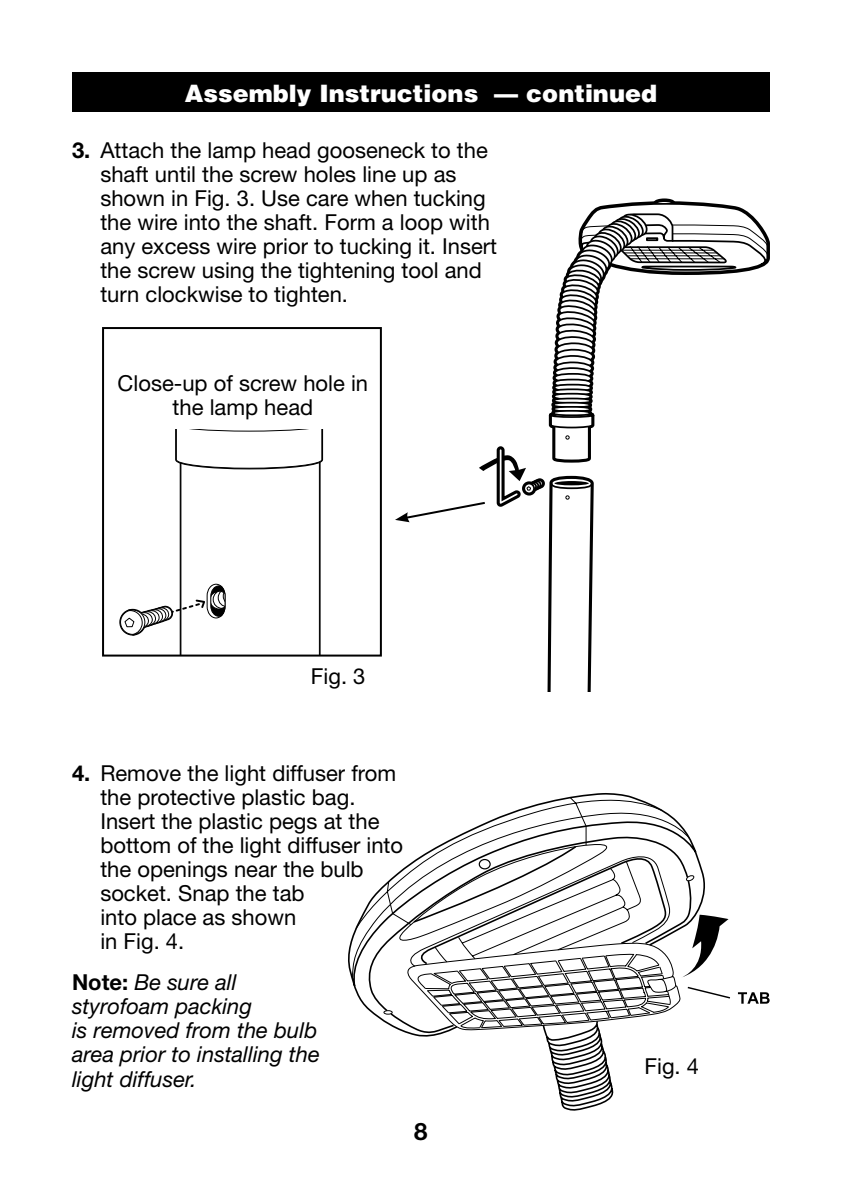
<style>
.page{position:relative;width:842px;height:1191px;background:#fff}
.page>*{position:absolute;margin:0;border:0;box-sizing:border-box;transform-origin:0 0}
.t1{font:900 24px "Helvetica";color:#fff}
.t2{font:700 24px "Helvetica Neue LT Std";color:#000}
.t3{font:22px/24px "Helvetica Neue LT Std";color:#000}
.t4{font:italic 22px/24px "Helvetica Neue LT Std";color:#000}
.s1{font-weight:700}
.s2{font-weight:700;font-style:normal}
</style>
<div class="page">
<svg style="left:524px;top:793px;width:135px;height:15px"></svg>
<svg style="left:352px;top:808px;width:338px;height:220px"></svg>
<svg style="left:738px;top:992px;width:32px;height:11px"></svg>
<svg style="left:394px;top:842px;width:336px;height:268px"></svg>
<div style="left:554px;top:347px;width:41px;height:18px;border:4px solid #000;border-radius:50%"></div>
<div style="left:553px;top:353px;width:41px;height:18px;border:4px solid #000;border-radius:50%"></div>
<div style="left:553px;top:360px;width:41px;height:16px;border:4px solid #000;border-radius:50%"></div>
<div style="left:553px;top:366px;width:41px;height:14px;border:4px solid #000;border-radius:50%"></div>
<div style="left:552px;top:372px;width:41px;height:13px;border:4px solid #000;border-radius:50%"></div>
<div style="left:552px;top:377px;width:41px;height:12px;border:4px solid #000;border-radius:50%"></div>
<div style="left:552px;top:382px;width:41px;height:12px;border:4px solid #000;border-radius:50%"></div>
<div style="left:552px;top:387px;width:41px;height:10px;border:4px solid #000;border-radius:50%"></div>
<div style="left:552px;top:391px;width:41px;height:10px;border:4px solid #000;border-radius:50%"></div>
<div style="left:552px;top:396px;width:41px;height:9px;border:4px solid #000;border-radius:50%"></div>
<div style="left:551px;top:400px;width:41px;height:9px;border:4px solid #000;border-radius:50%"></div>
<div style="left:551px;top:405px;width:41px;height:8px;border:4px solid #000;border-radius:50%"></div>
<div style="left:653px;top:198px;width:23px;height:11px;border:5px solid #000;border-radius:50%"></div>
<svg style="left:556px;top:349px;width:37px;height:14px"></svg>
<div style="left:555px;top:348px;width:39px;height:16px;border:2px solid #000;border-radius:50%"></div>
<div style="left:556px;top:356px;width:36px;height:13px;background:#fff;border-radius:50%"></div>
<div style="left:555px;top:355px;width:38px;height:14px;border:2px solid #000;border-radius:50%"></div>
<svg style="left:555px;top:362px;width:37px;height:12px"></svg>
<div style="left:554px;top:361px;width:39px;height:14px;border:2px solid #000;border-radius:50%"></div>
<svg style="left:555px;top:368px;width:37px;height:10px"></svg>
<div style="left:554px;top:367px;width:38px;height:12px;border:2px solid #000;border-radius:50%"></div>
<svg style="left:555px;top:374px;width:36px;height:9px"></svg>
<div style="left:554px;top:373px;width:38px;height:11px;border:2px solid #000;border-radius:50%"></div>
<svg style="left:555px;top:379px;width:36px;height:8px"></svg>
<div style="left:554px;top:379px;width:38px;height:9px;border:2px solid #000;border-radius:50%"></div>
<svg style="left:554px;top:384px;width:37px;height:7px"></svg>
<div style="left:553px;top:384px;width:39px;height:8px;border:2px solid #000;border-radius:50%"></div>
<svg style="left:554px;top:389px;width:37px;height:6px"></svg>
<div style="left:553px;top:388px;width:39px;height:8px;border:2px solid #000;border-radius:50%"></div>
<div style="left:554px;top:394px;width:37px;height:5px;background:#fff;border-radius:50%"></div>
<div style="left:553px;top:393px;width:38px;height:7px;border:2px solid #000;border-radius:50%"></div>
<div style="left:554px;top:398px;width:37px;height:5px;background:#fff;border-radius:50%"></div>
<div style="left:553px;top:397px;width:38px;height:7px;border:2px solid #000;border-radius:50%"></div>
<div style="left:552px;top:402px;width:39px;height:6px;border:2px solid #000;border-radius:50%"></div>
<div style="left:553px;top:406px;width:38px;height:6px;border:2px solid #000;border-radius:50%"></div>
<svg style="left:554px;top:199px;width:216px;height:155px"></svg>
<div style="left:72px;top:72px;width:698px;height:40px;background:#000"></div>
<div style="left:119px;top:608px;width:27px;height:28px;border:2px solid #000;border-radius:50%"></div>
<div style="left:120px;top:609px;width:26px;height:26px;border:1px solid #000;border-radius:50%"></div>
<svg style="left:122px;top:429px;width:201px;height:224px"></svg>
<div style="left:102px;top:327px;width:280px;height:329px;border:2px solid #000"></div>
<svg style="left:395px;top:409px;width:200px;height:283px"></svg>
<p class="t1" style="left:185px;top:77px;width:474px">Assembly Instructions — continued</p>
<p class="t3" style="left:100px;top:137px;width:398px;text-indent:-28px"><span class="s1">3.</span> Attach the lamp head gooseneck to the shaft until the screw holes line up as shown in Fig. 3. Use care when tucking the wire into the shaft. Form a loop with any excess wire prior to tucking it. Insert the screw using the tightening tool and turn clockwise to tighten.</p>
<p class="t3" style="left:118px;top:371px;width:252px;text-align:center">Close-up of screw hole in the lamp head</p>
<p class="t3" style="left:311px;top:663px;width:56px">Fig. 3</p>
<p class="t3" style="left:100px;top:761px;width:304px;text-indent:-28px"><span class="s1">4.</span> Remove the light diffuser from the protective plastic bag.<br>Insert the plastic pegs at the bottom of the light diffuser into the openings near the bulb socket. Snap the tab<br>into place as shown<br>in Fig. 4.</p>
<p class="t4" style="left:72px;top:970px;width:249px"><span class="s2">Note:</span> Be sure all styrofoam packing<br>is removed from the bulb area prior to installing the light diffuser.</p>
<p class="t2" style="left:414px;top:1116px;width:15px">8</p>
<p class="t3" style="left:644px;top:1053px;width:56px">Fig. 4</p>
</div>
